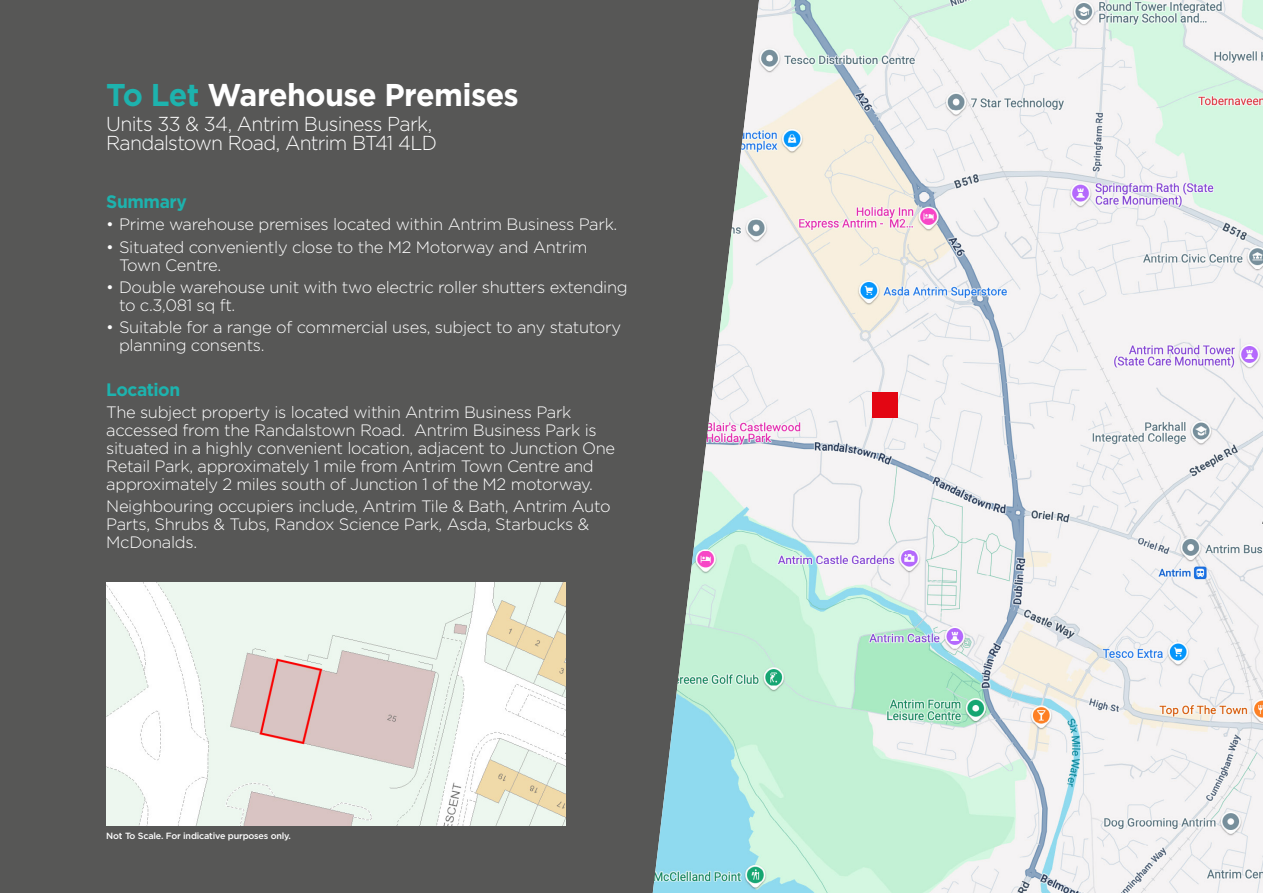
<style>
.page{position:relative;width:1263px;height:893px;background:#575756}
.page>*{position:absolute;margin:0;border:0;box-sizing:border-box;transform-origin:0 0}
.t1{font:700 31.5px "Gotham";letter-spacing:-.025em;color:#fff;scale:.96 1}
.t2{font:300 20.25px/19.5px "Gotham";letter-spacing:-.035em;color:#fff}
.t3{font:700 18px "Gotham";letter-spacing:-.025em;color:#1db3ae;scale:.96 1}
.t4{font:300 16.5px/18px "Gotham";letter-spacing:-.02em;color:#fff}
.t5{font:500 9px "Gotham HTF";letter-spacing:-.02em;color:#fff}
.s1{color:#1db3ae}
</style>
<div class="page">
<img style="left:653px;top:0;width:610px;height:893px">
<div style="left:872px;top:392px;width:25px;height:26px;background:#e30613"></div>
<img style="left:106px;top:583px;width:460px;height:242px">
<h1 class="t1" style="left:106px;top:77px;width:431px"><span class="s1">To Let</span> Warehouse Premises</h1>
<p class="t2" style="left:106px;top:114px;width:332px">Units 33 &amp; 34, Antrim Business Park,<br>Randalstown Road, Antrim BT41 4LD</p>
<p class="t3" style="left:106px;top:191px;width:86px">Summary</p>
<p class="t4" style="left:106px;top:215px;width:513px">• Prime warehouse premises located within Antrim Business Park.</p>
<p class="t4" style="left:119px;top:238px;width:470px;text-indent:-13px">• Situated conveniently close to the M2 Motorway and Antrim<br>Town Centre.</p>
<p class="t4" style="left:119px;top:278px;width:510px;text-indent:-13px">• Double warehouse unit with two electric roller shutters extending to c.3,081 sq ft.</p>
<p class="t4" style="left:119px;top:318px;width:504px;text-indent:-13px">• Suitable for a range of commercial uses, subject to any statutory planning consents.</p>
<p class="t3" style="left:106px;top:379px;width:79px">Location</p>
<p class="t4" style="left:106px;top:403px;width:510px">The subject property is located within Antrim Business Park accessed from the Randalstown Road. Antrim Business Park is situated in a highly convenient location, adjacent to Junction One Retail Park, approximately 1 mile from Antrim Town Centre and approximately 2 miles south of Junction 1 of the M2 motorway.</p>
<p class="t4" style="left:106px;top:497px;width:506px">Neighbouring occupiers include, Antrim Tile &amp; Bath, Antrim Auto<br>Parts, Shrubs &amp; Tubs, Randox Science Park, Asda, Starbucks &amp;<br>McDonalds.</p>
<p class="t5" style="left:106px;top:831px;width:186px">Not To Scale. For indicative purposes only.</p>
</div>
